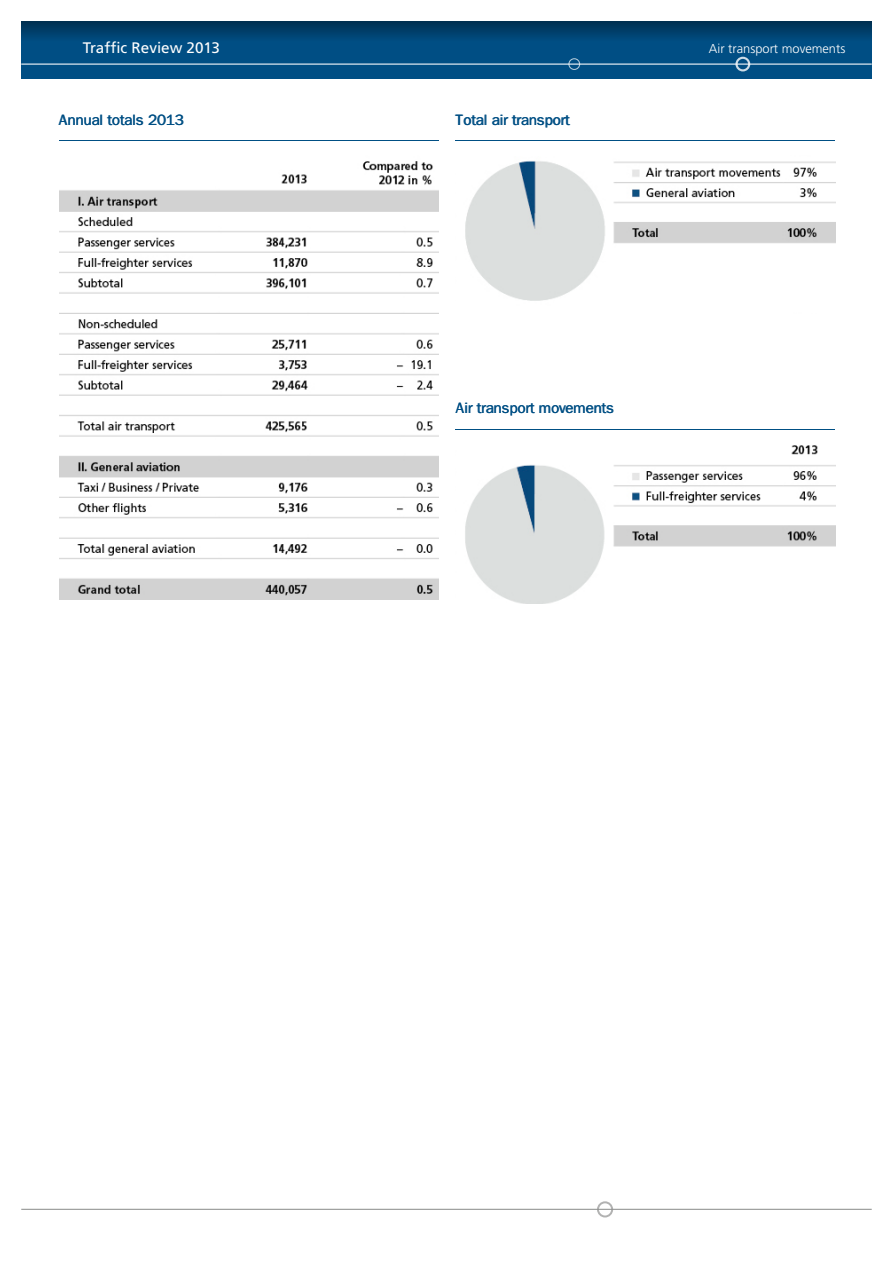
<style>
.page{position:relative;width:893px;height:1263px;background:#fff}
.page>*{position:absolute;margin:0;border:0;box-sizing:border-box;transform-origin:0 0}
.t1{font:15.3px "Frutiger";color:#fff}
.t2{font:15px "Wen Quan Yi Zen Hei";letter-spacing:-.01em;color:#004f84}
.t3{font:300 12.9px "Frutiger";color:#fff}
</style>
<div class="page">
<img style="left:59px;top:161px;width:379px;height:358px">
<img style="left:465px;top:160px;width:370px;height:141px">
<img style="left:465px;top:445px;width:370px;height:80px">
<hr style="left:59px;top:141px;width:379px;height:1px;background:#004f84">
<hr style="left:456px;top:141px;width:379px;height:1px;background:#004f84">
<hr style="left:456px;top:429px;width:379px;height:1px;background:#004f84">
<svg style="left:59px;top:525px;width:777px;height:79px"></svg>
<div style="left:597px;top:1201px;width:16px;height:16px;border:2px solid #919291;border-radius:50%"></div>
<hr style="left:21px;top:1209px;width:851px;height:1px;background:#919291">
<svg style="left:21px;top:21px;width:851px;height:57px;background:#02497a"></svg>
<hr style="left:21px;top:64px;width:851px;height:1px;background:#fff">
<div style="left:568px;top:58px;width:12px;height:12px;border:1px solid #fff;border-radius:50%"></div>
<div style="left:735px;top:57px;width:15px;height:14px;border:2px solid #fff;border-radius:50%"></div>
<p class="t1" style="left:83px;top:38px;width:139px">Traffic Review 2013</p>
<p class="t3" style="left:709px;top:41px;width:138px">Air transport movements</p>
<p class="t2" style="left:59px;top:114px;width:126px">Annual totals 2013</p>
<p class="t2" style="left:455px;top:114px;width:116px">Total air transport</p>
<p class="t2" style="left:455px;top:403px;width:160px">Air transport movements</p>
</div>
